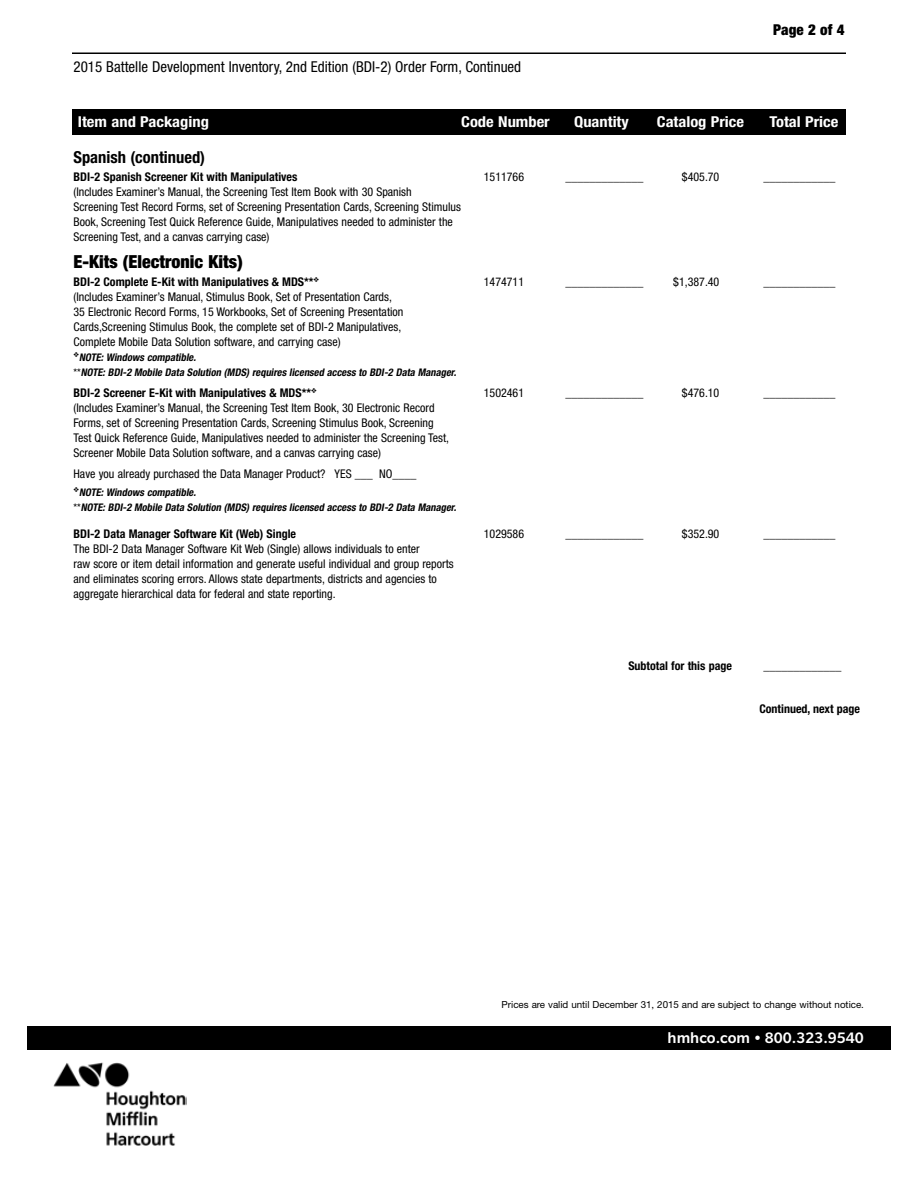
<style>
.page{position:relative;width:918px;height:1188px;background:#fff}
.page>*{position:absolute;margin:0;border:0;box-sizing:border-box;transform-origin:0 0}
.t1{font:900 condensed 18px "Helvetica Neue LT Std";color:#000}
.t2{font:500 16.5px "Slate Pro";color:#fff}
.t3{font:700 condensed 16.5px "Helvetica Neue LT Std";color:#000}
.t4{font:condensed 15px "Helvetica Neue LT Std";color:#000}
.t5{font:700 condensed 15px "Helvetica Neue LT Std";color:#fff;scale:1.1 1}
.t6{font:900 condensed 15px "Helvetica Neue LT Std";color:#000}
.t7{font:condensed 12px/15px "Helvetica Neue LT Std";color:#000}
.t8{font:700 condensed 12px "Helvetica Neue LT Std";color:#000}
.t9{font:italic 700 condensed 10.5px/15px "Helvetica Neue LT Std";color:#000}
.t10{font:9.75px "Helvetica Neue LT Std";color:#000}
.s1{font-weight:400;font-style:normal}
</style>
<div class="page">
<hr style="left:72px;top:52px;width:774px;height:2px;background:#000">
<div style="left:72px;top:110px;width:774px;height:25px;background:#000"></div>
<div style="left:27px;top:1026px;width:864px;height:23px;background:#000"></div>
<img style="left:53px;top:1062px;width:133px;height:84px">
<p class="t4" style="left:74px;top:58px;width:449px">2015 Battelle Development Inventory, 2nd Edition (BDI-2) Order Form, Continued</p>
<p class="t6" style="left:773px;top:21px;width:73px">Page 2 of 4</p>
<p class="t5" style="left:78px;top:112px;width:121px">Item and Packaging</p>
<p class="t5" style="left:461px;top:112px;width:82px">Code Number</p>
<p class="t5" style="left:574px;top:112px;width:51px">Quantity</p>
<p class="t5" style="left:657px;top:112px;width:81px">Catalog Price</p>
<p class="t5" style="left:769px;top:112px;width:64px">Total Price</p>
<h2 class="t3" style="left:74px;top:147px;width:133px">Spanish (continued)</h2>
<p class="t8" style="left:74px;top:169px;width:225px">BDI-2 Spanish Screener Kit with Manipulatives</p>
<p class="t7" style="left:484px;top:169px;width:42px">1511766</p>
<p class="t7" style="left:566px;top:169px;width:79px">_____________</p>
<p class="t7" style="left:682px;top:169px;width:39px">$405.70</p>
<p class="t7" style="left:764px;top:169px;width:73px">____________</p>
<p class="t7" style="left:74px;top:184px;width:389px">(Includes Examiner’s Manual, the Screening Test Item Book with 30 Spanish<br>Screening Test Record Forms, set of Screening Presentation Cards, Screening Stimulus Book, Screening Test Quick Reference Guide, Manipulatives needed to administer the Screening Test, and a canvas carrying case)</p>
<h1 class="t1" style="left:74px;top:250px;width:171px">E-Kits (Electronic Kits)</h1>
<p class="t8" style="left:74px;top:274px;width:247px">BDI-2 Complete E-Kit with Manipulatives &amp; MDS**❖</p>
<p class="t7" style="left:484px;top:274px;width:42px">1474711</p>
<p class="t7" style="left:566px;top:274px;width:79px">_____________</p>
<p class="t7" style="left:673px;top:274px;width:48px">$1,387.40</p>
<p class="t7" style="left:764px;top:274px;width:74px">____________</p>
<p class="t7" style="left:74px;top:289px;width:331px">(Includes Examiner’s Manual, Stimulus Book, Set of Presentation Cards, 35 Electronic Record Forms, 15 Workbooks, Set of Screening Presentation Cards,Screening Stimulus Book, the complete set of BDI-2 Manipulatives, Complete Mobile Data Solution software, and carrying case)</p>
<p class="t9" style="left:74px;top:349px;width:386px">❖ NOTE:Windows compatible.<br><span class="s1">* *</span> NOTE:BDI-2 Mobile Data Solution (MDS) requires licensed access to BDI-2 Data Manager.</p>
<p class="t8" style="left:74px;top:385px;width:245px">BDI-2 Screener E-Kit with Manipulatives &amp; MDS**❖</p>
<p class="t7" style="left:484px;top:385px;width:42px">1502461</p>
<p class="t7" style="left:566px;top:385px;width:79px">_____________</p>
<p class="t7" style="left:682px;top:385px;width:39px">$476.10</p>
<p class="t7" style="left:764px;top:385px;width:73px">____________</p>
<p class="t7" style="left:74px;top:400px;width:377px">(Includes Examiner’s Manual, the Screening Test Item Book, 30 Electronic Record Forms, set of Screening Presentation Cards, Screening Stimulus Book, Screening Test Quick Reference Guide, Manipulatives needed to administer the Screening Test, Screener Mobile Data Solution software, and a canvas carrying case)</p>
<p class="t7" style="left:74px;top:466px;width:345px">Have you already purchased the Data Manager Product? YES ___ NO____</p>
<p class="t9" style="left:74px;top:484px;width:386px">❖ NOTE:Windows compatible.<br><span class="s1">* *</span> NOTE:BDI-2 Mobile Data Solution (MDS) requires licensed access to BDI-2 Data Manager.</p>
<p class="t8" style="left:74px;top:526px;width:224px">BDI-2 Data Manager Software Kit (Web) Single</p>
<p class="t7" style="left:484px;top:526px;width:42px">1029586</p>
<p class="t7" style="left:566px;top:526px;width:79px">_____________</p>
<p class="t7" style="left:682px;top:526px;width:39px">$352.90</p>
<p class="t7" style="left:764px;top:526px;width:73px">____________</p>
<p class="t7" style="left:74px;top:541px;width:382px">The BDI-2 Data Manager Software Kit Web (Single) allows individuals to enter<br>raw score or item detail information and generate useful individual and group reports and eliminates scoring errors. Allows state departments, districts and agencies to aggregate hierarchical data for federal and state reporting.</p>
<p class="t8" style="left:628px;top:658px;width:105px">Subtotal for this page</p>
<p class="t7" style="left:764px;top:658px;width:79px">_____________</p>
<p class="t8" style="left:759px;top:701px;width:102px">Continued, next page</p>
<p class="t10" style="left:502px;top:999px;width:364px">Prices are valid until December 31, 2015 and are subject to change without notice.</p>
<h2 class="t2" style="left:668px;top:1029px;width:198px">hmhco.com • 800.323.9540</h2>
</div>
